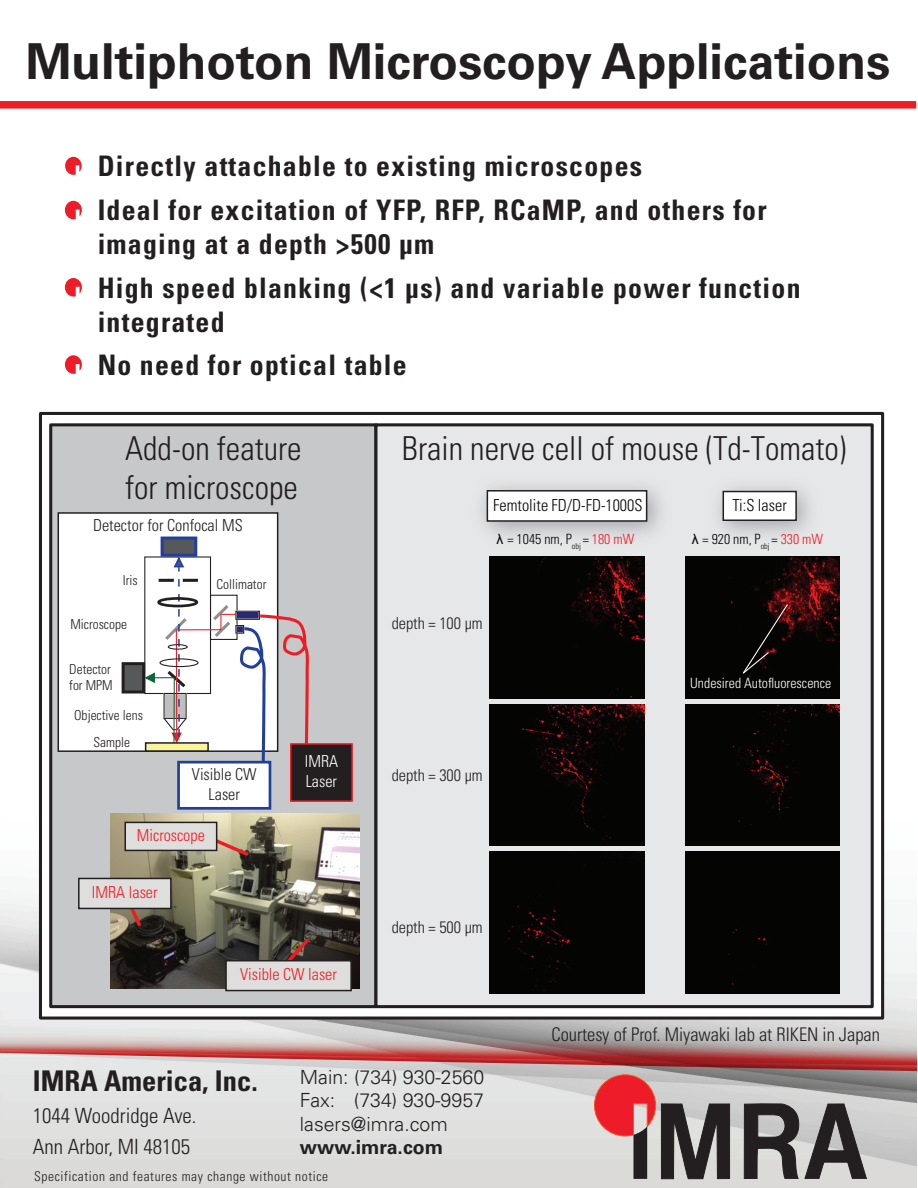
<style>
.page{position:relative;width:918px;height:1188px;background:#fff}
.page>*{position:absolute;margin:0;border:0;box-sizing:border-box;transform-origin:0 0}
.t1{font:700 49.5px "Univers";color:#231f20}
.t2{font:300 condensed 33px/39.6px "Univers LT Std";color:#231f20}
.t3{font:700 condensed 28.5px "Univers";color:#231f20}
.t4{font:700 condensed 28.35px/43.8px "Univers";letter-spacing:.045em;color:#231f20}
.t5{font:300 condensed 21px/31.2px "Univers";color:#231f20}
.t6{font:300 19.5px/23.4px "Univers";color:#231f20;text-align:justify}
.t7{font:700 19.5px "Univers";color:#231f20}
.t8{font:300 condensed 18.75px "Univers LT Std";color:#231f20}
.t9{font:300 condensed 16.5px/19.8px "Univers LT Std";color:#231f20;text-align:center}
.t10{font:300 condensed 16.5px "Univers LT Std";color:#ee1d23}
.t11{font:300 condensed 16.5px "Univers LT Std";color:#050504}
.t12{font:300 condensed 16.5px/19.8px "Univers LT Std";color:#fff}
.t13{font:300 condensed 14.1px "Univers LT Std";color:#050504}
.t14{font:300 condensed 14.1px "Univers LT Std";color:#fff}
.t15{font:300 condensed 13.65px/16.4px "Univers LT Std";color:#231f20}
.t16{font:300 condensed 13.5px "Univers";letter-spacing:.045em;color:#231f20}
.s1{font-family:"Arial";font-weight:400;font-stretch:normal}
.s2{color:#ee1d23}
</style>
<div class="page">
<img style="left:0;top:487px;width:917px;height:701px">
<div style="left:0;top:101px;width:916px;height:8px;background:#ee1d23"></div>
<svg style="left:65px;top:201px;width:17px;height:18px"></svg>
<svg style="left:65px;top:278px;width:17px;height:19px"></svg>
<svg style="left:65px;top:157px;width:17px;height:18px"></svg>
<svg style="left:65px;top:355px;width:17px;height:19px"></svg>
<div style="left:39px;top:412px;width:845px;height:608px;background:#fff;border:3px solid #231f20"></div>
<div style="left:49px;top:423px;width:328px;height:585px;background:#c7c8ca;border:3px solid #231f20"></div>
<div style="left:58px;top:512px;width:220px;height:240px;background:#fff;border:2px solid #231f20"></div>
<div style="left:210px;top:595px;width:28px;height:45px;border:1px solid #231f20"></div>
<div style="left:144px;top:556px;width:67px;height:138px;border:1px solid #231f20"></div>
<hr style="left:176px;top:629px;width:45px;height:1px;background:#ee1d23">
<div style="left:122px;top:662px;width:23px;height:32px;background:#57585a;border:3px solid #231f20"></div>
<div style="left:145px;top:742px;width:64px;height:10px;background:#f8f49c;border:2px solid #231f20"></div>
<div style="left:177px;top:761px;width:94px;height:49px;background:#fff;border:3px solid #223f99"></div>
<hr style="left:183px;top:579px;width:15px;height:3px;background:#231f20">
<svg style="left:143px;top:555px;width:46px;height:190px"></svg>
<div style="left:161px;top:537px;width:36px;height:20px;background:#57585a;border:3px solid #223f99"></div>
<div style="left:157px;top:597px;width:41px;height:10px;border:3px solid #231f20;border-radius:50%"></div>
<div style="left:168px;top:644px;width:20px;height:6px;border:1px solid #231f20;border-radius:50%"></div>
<div style="left:159px;top:658px;width:40px;height:9px;border:1px solid #231f20;border-radius:50%"></div>
<div style="left:290px;top:743px;width:63px;height:59px;background:#231f20;border:2px solid #ee1d23"></div>
<img style="left:111px;top:814px;width:249px;height:174px">
<svg style="left:280px;top:936px;width:32px;height:24px"></svg>
<svg style="left:202px;top:832px;width:49px;height:26px"></svg>
<svg style="left:123px;top:909px;width:21px;height:20px"></svg>
<div style="left:78px;top:878px;width:94px;height:31px;background:#dededd;border:2px solid #231f20"></div>
<div style="left:124px;top:822px;width:93px;height:29px;background:#dededd;border:2px solid #231f20"></div>
<div style="left:225px;top:960px;width:127px;height:31px;background:#dededd;border:2px solid #231f20"></div>
<div style="left:374px;top:423px;width:500px;height:585px;background:#e6e7e9;border:3px solid #231f20"></div>
<svg style="left:213px;top:605px;width:97px;height:159px"></svg>
<img style="left:490px;top:557px;width:154px;height:142px">
<img style="left:685px;top:557px;width:154px;height:142px">
<img style="left:490px;top:704px;width:154px;height:142px">
<div style="left:685px;top:704px;width:154px;height:142px;background:#040503"></div>
<div style="left:685px;top:852px;width:154px;height:141px;background:#040503"></div>
<div style="left:490px;top:852px;width:154px;height:141px;background:#040503"></div>
<img style="left:482px;top:485px;width:179px;height:51px">
<div style="left:487px;top:490px;width:160px;height:32px;background:#fff;border:2px solid #231f20"></div>
<img style="left:718px;top:486px;width:92px;height:49px">
<div style="left:723px;top:491px;width:74px;height:30px;background:#fff;border:2px solid #231f20"></div>
<svg style="left:742px;top:603px;width:47px;height:72px;background:#170f0d"></svg>
<svg style="left:744px;top:1075px;width:122px;height:104px;background:#828080"></svg>
<svg style="left:594px;top:1074px;width:136px;height:105px;background:#a27b7c"></svg>
<h1 class="t1" style="left:26px;top:32px;width:866px">Multiphoton Microscopy Applications</h1>
<p class="t4" style="left:98px;top:144px;width:670px">Directly attachable to existing microscopes<br>Ideal for excitation of YFP, RFP, RCaMP, and others for</p>
<p class="t4" style="left:98px;top:222px;width:704px">imaging at a depth &gt;500 µm<br>High speed blanking (&lt;1 µs) and variable power function</p>
<p class="t4" style="left:98px;top:300px;width:311px">integrated<br>No need for optical table</p>
<p class="t2" style="left:125px;top:428px;width:178px">Add-on feature for microscope</p>
<p class="t9" style="left:93px;top:515px;width:151px">Detector for Confocal MS</p>
<p class="t15" style="left:123px;top:572px;width:16px">Iris</p>
<p class="t15" style="left:70px;top:616px;width:58px">Microscope</p>
<p class="t15" style="left:69px;top:661px;width:45px">Detector for MPM</p>
<p class="t15" style="left:74px;top:707px;width:70px">Objective lens</p>
<p class="t15" style="left:94px;top:734px;width:38px">Sample</p>
<p class="t15" style="left:216px;top:577px;width:51px">Collimator</p>
<p class="t9" style="left:192px;top:764px;width:66px">Visible CW<br>Laser</p>
<p class="t10" style="left:137px;top:825px;width:69px">Microscope</p>
<p class="t10" style="left:92px;top:883px;width:67px">IMRA laser</p>
<p class="t12" style="left:305px;top:752px;width:35px">IMRA<br>Laser</p>
<p class="t10" style="left:240px;top:965px;width:98px">Visible CW laser</p>
<p class="t2" style="left:402px;top:428px;width:446px">Brain nerve cell of mouse (Td-Tomato)</p>
<p class="t11" style="left:493px;top:495px;width:151px">Femtolite FD/D-FD-1000S</p>
<p class="t11" style="left:733px;top:495px;width:56px">Ti:S laser</p>
<p class="t13" style="left:497px;top:531px;width:139px"><span class="s1">λ</span> = 1045 nm, P<sub>obj</sub> = <span class="s2">180 mW</span></p>
<p class="t13" style="left:692px;top:531px;width:133px"><span class="s1">λ</span> = 920 nm, P<sub>obj</sub> = <span class="s2">330 mW</span></p>
<p class="t9" style="left:392px;top:614px;width:93px">depth = 100 μm</p>
<p class="t14" style="left:690px;top:675px;width:143px">Undesired Autofluorescence</p>
<p class="t9" style="left:392px;top:766px;width:93px">depth = 300 μm</p>
<p class="t9" style="left:392px;top:918px;width:93px">depth = 500 μm</p>
<p class="t8" style="left:551px;top:1024px;width:330px">Courtesy of Prof. Miyawaki lab at RIKEN in Japan</p>
<p class="t6" style="left:300px;top:1065px;width:186px">Main: (734) 930-2560<br>Fax: (734) 930-9957 lasers@imra.com</p>
<p class="t7" style="left:300px;top:1136px;width:145px">www.imra.com</p>
<p class="t16" style="left:34px;top:1169px;width:296px">Specification and features may change without notice</p>
<p class="t3" style="left:33px;top:1064px;width:226px">IMRA America, Inc.</p>
<p class="t5" style="left:33px;top:1100px;width:165px">1044 Woodridge Ave.<br>Ann Arbor, MI 48105</p>
</div>
